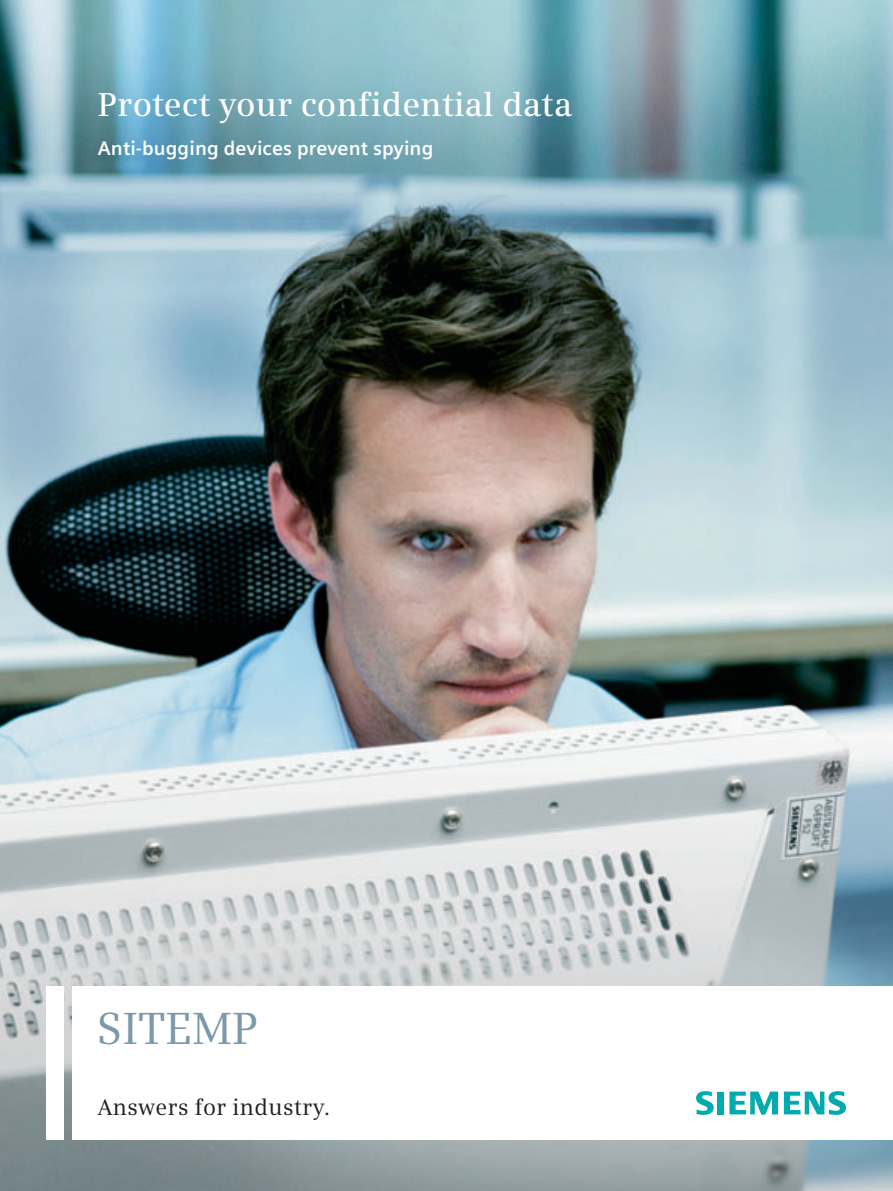
<style>
.page{position:relative;width:893px;height:1191px;background:#fff}
.page>*{position:absolute;margin:0;border:0;box-sizing:border-box;transform-origin:0 0}
.t1{font:45px "Siemens Serif OT";letter-spacing:.015em;color:#7b99a9}
.t2{font:600 33px "Siemens Serif OT";letter-spacing:.005em;color:#fff}
.t3{font:22.5px "Siemens Serif OT";letter-spacing:.015em;color:#231f20}
.t4{font:700 19.5px "Siemens Sans OT";letter-spacing:.005em;color:#fff}
</style>
<div class="page">
<img style="left:0;top:0;width:893px;height:1190px">
<div style="left:47px;top:986px;width:17px;height:154px;background:#fff"></div>
<div style="left:72px;top:986px;width:821px;height:154px;background:#fff"></div>
<svg style="left:696px;top:1091px;width:18px;height:23px"></svg>
<div style="left:717px;top:1091px;width:7px;height:23px;background:#00aaad"></div>
<svg style="left:729px;top:1091px;width:49px;height:23px"></svg>
<svg style="left:784px;top:1091px;width:62px;height:23px"></svg>
<h2 class="t2" style="left:98px;top:89px;width:476px">Protect your confidential data</h2>
<p class="t4" style="left:98px;top:139px;width:337px">Anti-bugging devices prevent spying</p>
<h1 class="t1" style="left:97px;top:1006px;width:163px">SITEMP</h1>
<p class="t3" style="left:98px;top:1096px;width:234px">Answers for industry.</p>
</div>
